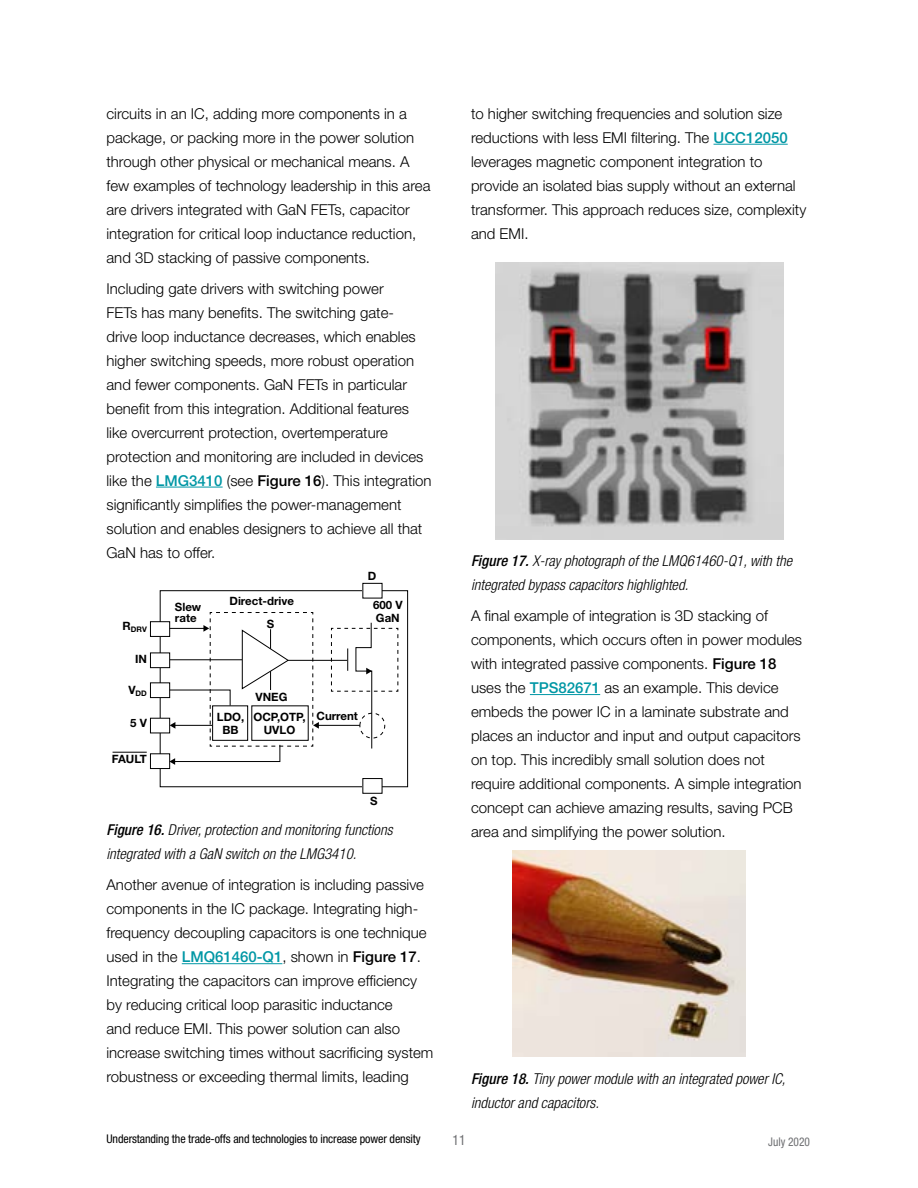
<style>
.page{position:relative;width:918px;height:1188px;background:#fff}
.page>*{position:absolute;margin:0;border:0;box-sizing:border-box;transform-origin:0 0}
.t1{font:300 15px/24px "Helvetica Neue LT Std";color:#000}
.t2{font:italic 300 condensed 15px/24px "Helvetica Neue LT Std";color:#000}
.t3{font:condensed 14.25px "Helvetica Neue LT Std";color:#6d6e71;scale:.95 1}
.t4{font:condensed 12px "Helvetica Neue LT Std";letter-spacing:-.01em;color:#000}
.t5{font:condensed 12px "Helvetica Neue LT Std";color:#6d6e71;scale:.95 1}
.t6{font:700 11.55px/12.8px "Helvetica Neue LT Std";color:#000}
.t7{font:700 7.65px "Helvetica Neue LT Std";color:#000}
.s1{font-weight:500;color:#0097a5}
.s2{font-weight:500}
</style>
<div class="page">
<hr style="left:156px;top:487px;width:67px;height:1px;background:#0097a5">
<hr style="left:182px;top:963px;width:100px;height:1px;background:#0097a5">
<hr style="left:714px;top:144px;width:74px;height:1px;background:#0097a5">
<hr style="left:530px;top:694px;width:70px;height:1px;background:#0097a5">
<div style="left:160px;top:590px;width:248px;height:197px;border:1px solid #000"></div>
<div style="left:150px;top:622px;width:20px;height:14px;background:#fff"></div>
<div style="left:150px;top:621px;width:20px;height:16px;border:1px solid #000"></div>
<div style="left:150px;top:653px;width:20px;height:15px;background:#fff"></div>
<div style="left:150px;top:652px;width:20px;height:16px;border:1px solid #000"></div>
<div style="left:150px;top:683px;width:20px;height:15px;background:#fff"></div>
<div style="left:150px;top:682px;width:20px;height:16px;border:1px solid #000"></div>
<div style="left:150px;top:718px;width:20px;height:15px;background:#fff"></div>
<div style="left:150px;top:754px;width:20px;height:15px;background:#fff"></div>
<div style="left:150px;top:753px;width:20px;height:16px;border:1px solid #000"></div>
<div style="left:363px;top:779px;width:19px;height:14px;background:#fff"></div>
<div style="left:362px;top:778px;width:21px;height:16px;border:1px solid #000"></div>
<div style="left:363px;top:583px;width:19px;height:15px;background:#fff"></div>
<div style="left:362px;top:583px;width:21px;height:16px;border:1px solid #000"></div>
<hr style="left:318px;top:725px;width:42px;height:1px;background:#000">
<hr style="left:288px;top:660px;width:59px;height:1px;background:#000">
<svg style="left:331px;top:622px;width:68px;height:127px"></svg>
<div style="left:359px;top:713px;width:26px;height:26px;border:1px dashed #000;border-radius:50%"></div>
<svg style="left:169px;top:612px;width:150px;height:153px"></svg>
<hr style="left:113px;top:752px;width:34px;height:1px;background:#000">
<img style="left:496px;top:263px;width:288px;height:276px">
<img style="left:512px;top:850px;width:233px;height:206px">
<p class="t1" style="left:106px;top:101px;width:325px">circuits in an IC, adding more components in a package, or packing more in the power solution through other physical or mechanical means. A few examples of technology leadership in this area are drivers integrated with GaN FETs, capacitor integration for critical loop inductance reduction, and 3D stacking of passive components.</p>
<p class="t1" style="left:106px;top:276px;width:327px">Including gate drivers with switching power<br>FETs has many benefits. The switching gate-<br>drive loop inductance decreases, which enables higher switching speeds, more robust operation and fewer components. GaN FETs in particular benefit from this integration. Additional features like overcurrent protection, overtemperature protection and monitoring are included in devices like the <span class="s1">LMG3410</span> (see <span class="s2">Figure 16</span>). This integration significantly simplifies the power-management solution and enables designers to achieve all that GaN has to offer.</p>
<p class="t7" style="left:123px;top:625px;width:26px"><sup>R</sup>DRV</p>
<p class="t6" style="left:135px;top:652px;width:13px">IN</p>
<p class="t7" style="left:128px;top:689px;width:20px"><sup>V</sup>DD</p>
<p class="t6" style="left:130px;top:716px;width:18px">5 V</p>
<p class="t6" style="left:112px;top:753px;width:37px">FAULT</p>
<p class="t6" style="left:175px;top:601px;width:28px;line-height:11.4px">Slew rate</p>
<p class="t6" style="left:230px;top:594px;width:66px">Direct-drive</p>
<p class="t6" style="left:267px;top:617px;width:9px">S</p>
<p class="t6" style="left:368px;top:569px;width:10px">D</p>
<p class="t6" style="left:373px;top:598px;width:31px">600 V<br>GaN</p>
<p class="t6" style="left:256px;top:690px;width:33px">VNEG</p>
<p class="t6" style="left:217px;top:710px;width:29px;text-align:center">LDO,<br>BB</p>
<p class="t6" style="left:253px;top:710px;width:54px;text-align:center">OCP,OTP,<br>UVLO</p>
<p class="t6" style="left:317px;top:709px;width:43px">Current</p>
<p class="t6" style="left:370px;top:794px;width:9px">S</p>
<p class="t2" style="left:106px;top:818px;width:288px"><span class="s2">Figure 16.</span> Driver, protection and monitoring functions integrated with a GaN switch on the LMG3410.</p>
<p class="t1" style="left:106px;top:873px;width:328px">Another avenue of integration is including passive components in the IC package. Integrating high&shy;frequency decoupling capacitors is one technique used in the <span class="s1">LMQ61460-Q1</span>, shown in <span class="s2">Figure 17</span>.<br>Integrating the capacitors can improve efficiency by reducing critical loop parasitic inductance<br>and reduce EMI. This power solution can also increase switching times without sacrificing system robustness or exceeding thermal limits, leading</p>
<p class="t1" style="left:471px;top:101px;width:337px">to higher switching frequencies and solution size reductions with less EMI filtering. The <span class="s1">UCC12050 </span>leverages magnetic component integration to provide an isolated bias supply without an external transformer. This approach reduces size, complexity and EMI.</p>
<p class="t2" style="left:471px;top:549px;width:323px"><span class="s2">Figure 17.</span> X-ray photograph of the LMQ61460-Q1, with the integrated bypass capacitors highlighted.</p>
<p class="t1" style="left:471px;top:603px;width:333px">A final example of integration is 3D stacking of components, which occurs often in power modules with integrated passive components. <span class="s2">Figure 18 </span>uses the <span class="s1">TPS82671</span> as an example. This device embeds the power IC in a laminate substrate and places an inductor and input and output capacitors on top. This incredibly small solution does not require additional components. A simple integration concept can achieve amazing results, saving PCB area and simplifying the power solution.</p>
<p class="t2" style="left:471px;top:1067px;width:316px"><span class="s2">Figure 18.</span> Tiny power module with an integrated power IC, inductor and capacitors.</p>
<p class="t4" style="left:106px;top:1132px;width:316px">Understanding the trade-offs and technologies to increase power density</p>
<p class="t3" style="left:453px;top:1132px;width:15px">11</p>
<p class="t5" style="left:768px;top:1135px;width:45px">July 2020</p>
</div>
